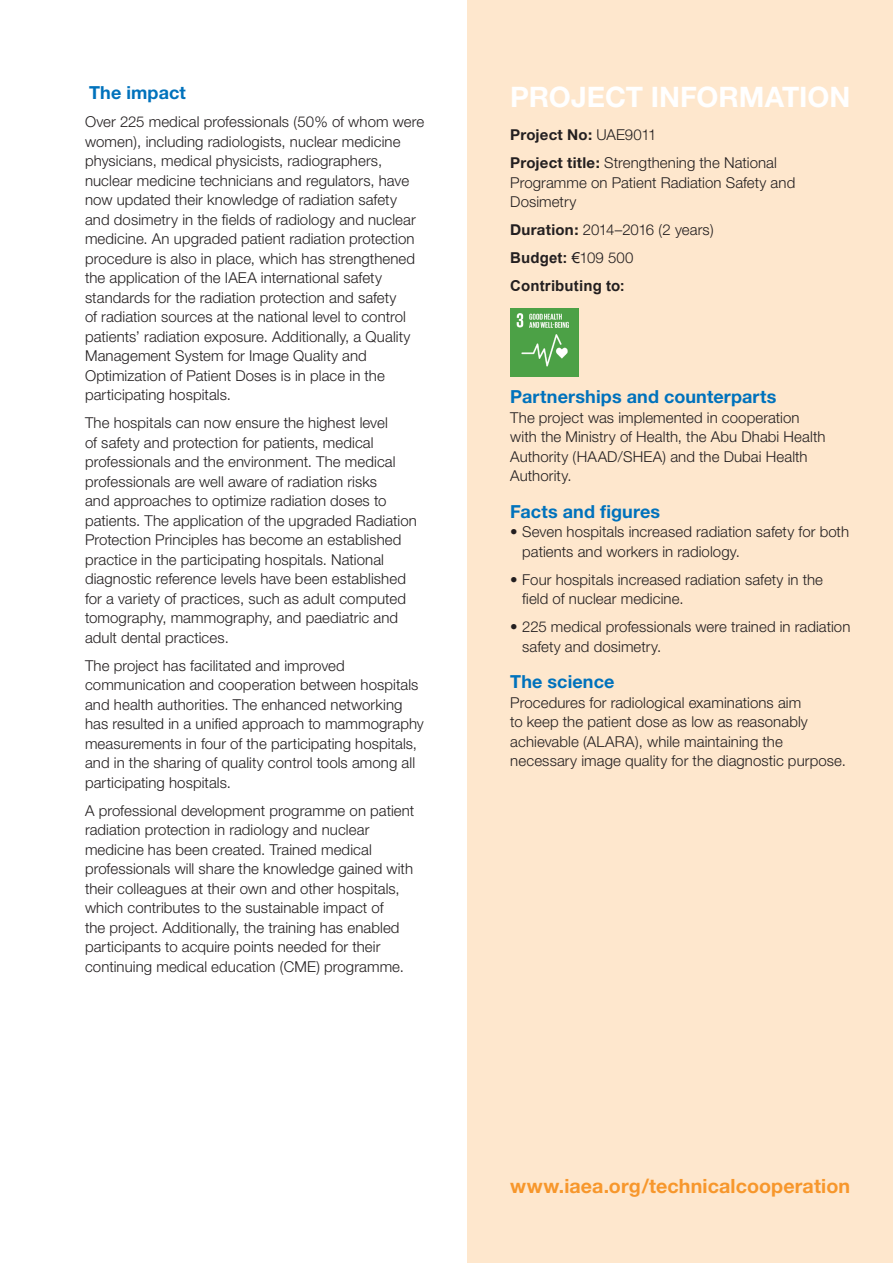
<style>
.page{position:relative;width:893px;height:1263px;background:#fff}
.page>*{position:absolute;margin:0;border:0;box-sizing:border-box;transform-origin:0 0}
.Subhead{font:700 28.2px "Helvetica Neue";color:#fff}
.Subhead-2{font:700 19.65px "Helvetica Neue";letter-spacing:.005em;color:#f7972c}
.Subhead-3{font:700 18px "Helvetica Neue";letter-spacing:.01em;color:#0072bc}
.Bullets{font:300 15px/19.5px "Helvetica Neue";letter-spacing:.005em;color:#231f20}
.t1{font:700 15px "Arial";letter-spacing:.01em;color:#231f20}
.t2{font:700 15px "Helvetica Neue";letter-spacing:.01em;color:#231f20}
.s1{font-weight:300}
.s2{font-weight:700}
.s3{font-weight:400}
.s4{font-family:"Helvetica Neue";font-weight:300}
</style>
<div class="page">
<div style="left:468px;top:0;width:425px;height:1263px;background:#fee7cd"></div>
<img style="left:510px;top:308px;width:69px;height:69px">
<p class="Subhead-3" style="left:89px;top:82px;width:98px">The impact</p>
<p class="Bullets" style="left:85px;top:112px;width:341px">Over 225 medical professionals (50% of whom were women), including radiologists, nuclear medicine physicians, medical physicists, radiographers, nuclear medicine technicians and regulators, have now updated their knowledge of radiation safety and dosimetry in the fields of radiology and nuclear medicine. An upgraded patient radiation protection procedure is also in place, which has strengthened the application of the IAEA international safety standards for the radiation protection and safety<br>of radiation sources at the national level to control patients’ radiation exposure. Additionally, a Quality Management System for Image Quality and Optimization of Patient Doses is in place in the participating hospitals.</p>
<p class="Bullets" style="left:85px;top:413px;width:333px">The hospitals can now ensure the highest level<br>of safety and protection for patients, medical professionals and the environment. The medical professionals are well aware of radiation risks<br>and approaches to optimize radiation doses to patients. The application of the upgraded Radiation Protection Principles has become an established practice in the participating hospitals. National diagnostic reference levels have been established for a variety of practices, such as adult computed tomography, mammography, and paediatric and adult dental practices.</p>
<p class="Bullets" style="left:85px;top:655px;width:340px">The project has facilitated and improved communication and cooperation between hospitals and health authorities. The enhanced networking has resulted in a unified approach to mammography measurements in four of the participating hospitals, and in the sharing of quality control tools among all participating hospitals.</p>
<p class="Bullets" style="left:85px;top:800px;width:331px">A professional development programme on patient radiation protection in radiology and nuclear medicine has been created. Trained medical professionals will share the knowledge gained with their colleagues at their own and other hospitals, which contributes to the sustainable impact of<br>the project. Additionally, the training has enabled participants to acquire points needed for their continuing medical education (CME) programme.</p>
<p class="Subhead" style="left:510px;top:80px;width:342px">PROJECT INFORMATION</p>
<p class="t2" style="left:510px;top:126px;width:148px">Project No: <span class="s1">UAE9011</span></p>
<p class="Bullets" style="left:510px;top:153px;width:287px"><span class="s2">Project title:</span> Strengthening the National<br>Programme on Patient Radiation Safety and<br>Dosimetry</p>
<p class="Bullets" style="left:510px;top:220px;width:205px"><span class="s2">Duration:</span> 2014–2016 (2 years)</p>
<p class="t1" style="left:510px;top:248px;width:125px">Budget: <span class="s3">€</span><span class="s4">109 500</span></p>
<p class="t1" style="left:510px;top:276px;width:116px">Contributing to:</p>
<p class="Subhead-3" style="left:510px;top:386px;width:268px">Partnerships and counterparts</p>
<p class="Bullets" style="left:510px;top:407px;width:317px">The project was implemented in cooperation with the Ministry of Health, the Abu Dhabi Health Authority (HAAD/SHEA) and the Dubai Health Authority.</p>
<p class="Subhead-3" style="left:510px;top:500px;width:152px">Facts and figures</p>
<p class="Bullets" style="left:522px;top:522px;width:328px;text-indent:-12px">• Seven hospitals increased radiation safety for both patients and workers in radiology.</p>
<p class="Bullets" style="left:522px;top:569px;width:302px;text-indent:-12px">• Four hospitals increased radiation safety in the field of nuclear medicine.</p>
<p class="Bullets" style="left:522px;top:617px;width:330px;text-indent:-12px">• 225 medical professionals were trained in radiation safety and dosimetry.</p>
<p class="Subhead-3" style="left:510px;top:671px;width:106px">The science</p>
<p class="Bullets" style="left:510px;top:692px;width:337px">Procedures for radiological examinations aim<br>to keep the patient dose as low as reasonably achievable (ALARA), while maintaining the necessary image quality for the diagnostic purpose.</p>
<p class="Subhead-2" style="left:510px;top:1174px;width:341px">www.iaea.org/technicalcooperation</p>
</div>
